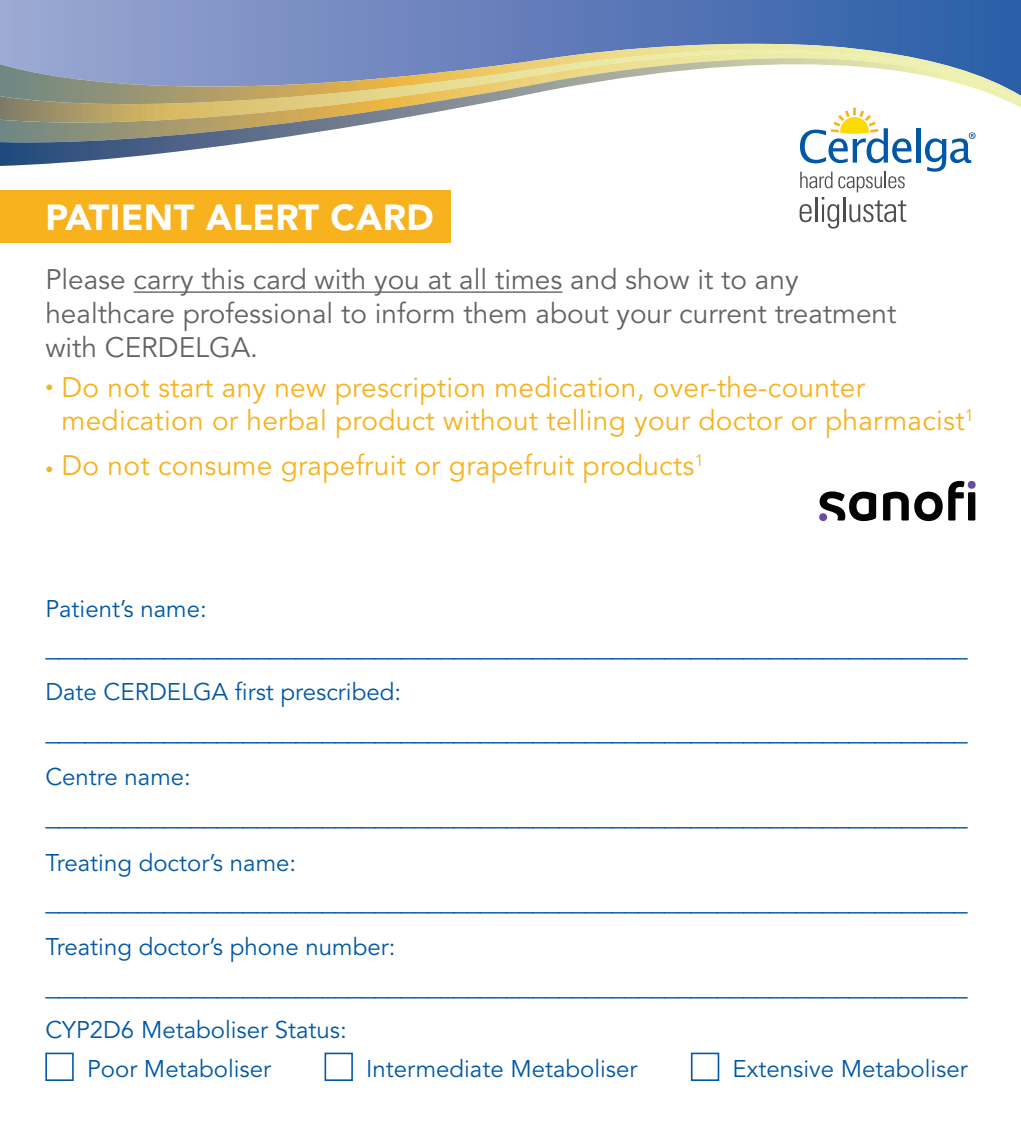
<style>
.page{position:relative;width:1021px;height:1134px;background:#fff}
.page>*{position:absolute;margin:0;border:0;box-sizing:border-box;transform-origin:0 0}
.t1{font:900 36px "Avenir LT Std";letter-spacing:.01em;color:#fff}
.t2{font:28px "Avenir LT Std";color:#0158a6}
.t3{font:28px/33.6px "Avenir LT Std";letter-spacing:.01em;color:#f7b21d}
.t4{font:28px/33.6px "Avenir LT Std";color:#636366}
.t5{font:24px/38.8px "Avenir LT Std";color:#0158a6}
.s1{font-size:16px}
</style>
<div class="page">
<svg style="left:0;top:0;width:1020px;height:40px;background:#6481bc"></svg>
<svg style="left:0;top:40px;width:1020px;height:126px"></svg>
<svg style="left:819px;top:491px;width:57px;height:30px"></svg>
<svg style="left:883px;top:492px;width:25px;height:28px"></svg>
<svg style="left:914px;top:492px;width:28px;height:29px"></svg>
<div style="left:968px;top:492px;width:7px;height:28px;background:#040503"></div>
<svg style="left:948px;top:481px;width:16px;height:39px"></svg>
<div style="left:819px;top:513px;width:8px;height:8px;background:#694c9f;border-radius:50%"></div>
<div style="left:967px;top:481px;width:8px;height:8px;background:#694c9f;border-radius:50%"></div>
<div style="left:0;top:191px;width:450px;height:52px;background:#f7b21d"></div>
<hr style="left:134px;top:291px;width:428px;height:2px;background:#636366">
<div style="left:799px;top:108px;width:176px;height:121px;background:#fff"></div>
<hr style="left:916px;top:128px;width:4px;height:35px;background:#0158a6">
<svg style="left:925px;top:132px;width:50px;height:40px"></svg>
<svg style="left:800px;top:108px;width:111px;height:55px"></svg>
<svg style="left:799px;top:172px;width:107px;height:57px"></svg>
<div style="left:45px;top:1053px;width:29px;height:28px;border:2px solid #0158a6"></div>
<div style="left:324px;top:1053px;width:29px;height:28px;border:2px solid #0158a6"></div>
<div style="left:691px;top:1053px;width:28px;height:28px;border:2px solid #0158a6"></div>
<p class="t1" style="left:45px;top:196px;width:390px">PATIENT ALERT CARD</p>
<p class="t4" style="left:45px;top:264px;width:852px">Please carry this card with you at all times and show it to any healthcare professional to inform them about your current treatment with CERDELGA.</p>
<p class="t3" style="left:62px;top:371px;width:913px;text-indent:-16px"><span class="s1">•</span> Do not start any new prescription medication, over-the-counter medication or herbal product without telling your doctor or pharmacist<sup>1</sup></p>
<p class="t3" style="left:45px;top:449px;width:660px"><span class="s1">•</span> Do not consume grapefruit or grapefruit products<sup>1</sup></p>
<p class="t5" style="left:45px;top:589px;width:163px">Patient’s name:</p>
<p class="t2" style="left:45px;top:630px;width:924px">______________________________________________________________________</p>
<p class="t5" style="left:45px;top:673px;width:357px">Date CERDELGA first prescribed:</p>
<p class="t2" style="left:45px;top:714px;width:924px">______________________________________________________________________</p>
<p class="t5" style="left:45px;top:758px;width:147px">Centre name:</p>
<p class="t2" style="left:45px;top:799px;width:924px">______________________________________________________________________</p>
<p class="t5" style="left:45px;top:843px;width:252px">Treating doctor’s name:</p>
<p class="t2" style="left:45px;top:884px;width:924px">______________________________________________________________________</p>
<p class="t5" style="left:45px;top:928px;width:351px">Treating doctor’s phone number:</p>
<p class="t2" style="left:45px;top:969px;width:924px">______________________________________________________________________</p>
<p class="t5" style="left:87px;top:1011px;width:261px;text-indent:-42px">CYP2D6 Metaboliser Status:<br>Poor Metaboliser</p>
<p class="t5" style="left:366px;top:1050px;width:273px">Intermediate Metaboliser</p>
<p class="t5" style="left:732px;top:1050px;width:237px">Extensive Metaboliser</p>
</div>
